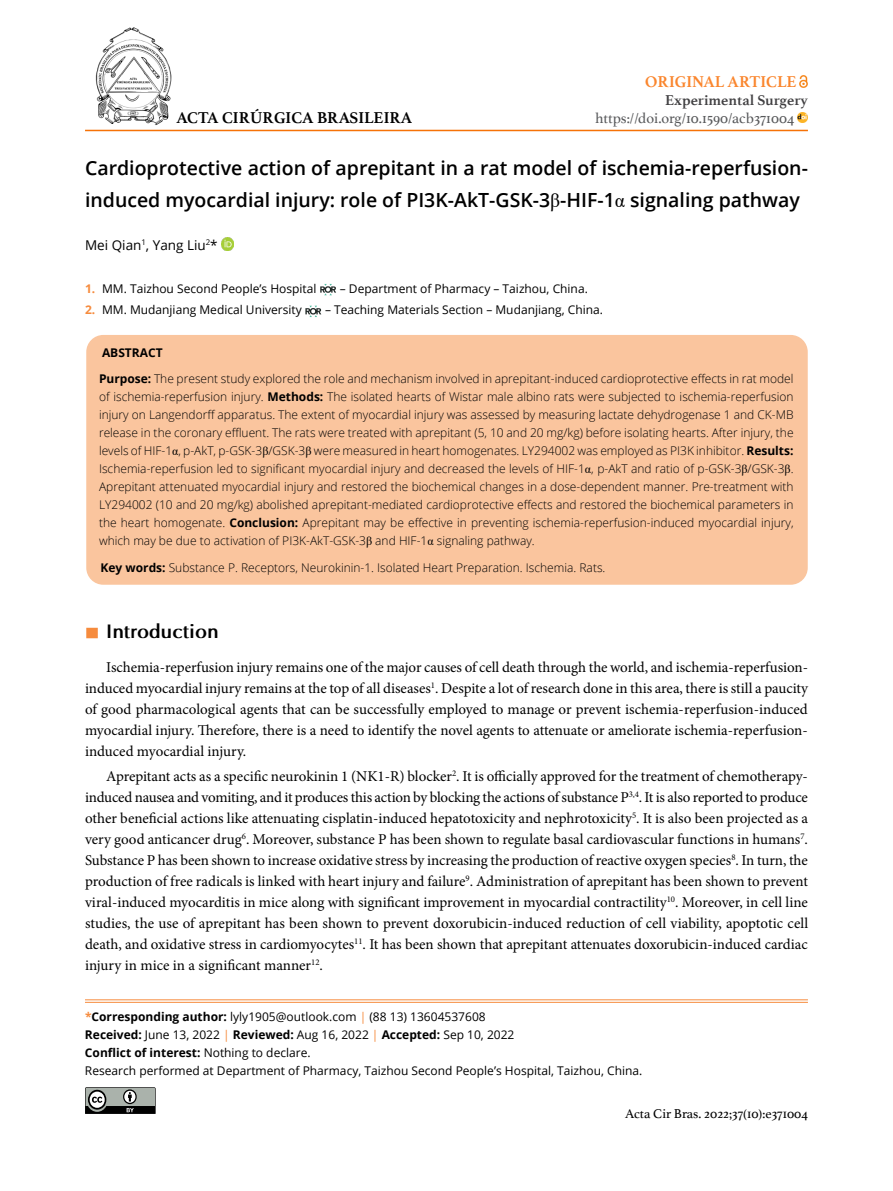
<style>
.page{position:relative;width:893px;height:1191px;background:#fff}
.page>*{position:absolute;margin:0;border:0;box-sizing:border-box;transform-origin:0 0}
.t1{font:600 19.5px/31.5px "Open Sans";color:#000}
.t2{font:700 19.5px "Optima";color:#000}
.t3{font:700 16.5px "Athelas";color:#000}
.t4{font:700 16.5px "Athelas";color:#fa862e}
.t5{font:15px/21px "Minion Pro";color:#000;text-align:justify}
.t6{font:15px "Athelas";color:#58595b}
.t7{font:700 15px "Athelas";color:#414042}
.t8{font:13.5px "Athelas";color:#000}
.t9{font:13.5px "Open Sans";color:#000}
.t10{font:300 12px/18px "Open Sans";color:#000;text-align:justify}
.t11{font:12px/18px "Open Sans";color:#000}
.t12{font:700 12px "Open Sans";color:#000}
.s1{font-family:"Times New Roman";font-weight:400}
.s2{font-weight:700;color:#f68b3d}
.s3{font-weight:700}
.s4{color:#f68b3d}
</style>
<div class="page">
<img style="left:95px;top:27px;width:77px;height:98px">
<hr style="left:85px;top:130px;width:723px;height:1px;background:#f67207">
<svg style="left:85px;top:1087px;width:71px;height:27px;background:#757875"></svg>
<svg style="left:800px;top:75px;width:8px;height:13px"></svg>
<svg style="left:797px;top:112px;width:11px;height:11px"></svg>
<svg style="left:221px;top:238px;width:13px;height:13px"></svg>
<svg style="left:320px;top:284px;width:16px;height:11px"></svg>
<svg style="left:305px;top:306px;width:16px;height:11px"></svg>
<div style="left:86px;top:335px;width:722px;height:250px;background:#fac59e;border-radius:17px"></div>
<hr style="left:85px;top:999px;width:723px;height:1px;background:#f68b3d">
<hr style="left:85px;top:1002px;width:723px;height:1px;background:#f68b3d">
<div style="left:86px;top:628px;width:12px;height:10px;background:#f68b3d"></div>
<p class="t4" style="left:645px;top:68px;width:153px">ORIGINAL ARTICLE</p>
<p class="t7" style="left:665px;top:88px;width:144px">Experimental Surgery</p>
<p class="t6" style="left:595px;top:106px;width:201px">https://doi.org/10.1590/acb371004</p>
<h1 class="t1" style="left:85px;top:152px;width:724px">Cardioprotective action of aprepitant in a rat model of ischemia-reperfusion&shy;induced myocardial injury: role of PI3K-AkT-GSK-3<span class="s1">β</span>-HIF-1<span class="s1">α</span> signaling pathway</h1>
<p class="t9" style="left:85px;top:235px;width:134px">Mei Qian<sup>1</sup>, Yang Liu<sup>2</sup>*</p>
<p class="t11" style="left:85px;top:279px;width:233px"><span class="s2">1.</span> MM. Taizhou Second People’s Hospital</p>
<p class="t11" style="left:340px;top:279px;width:250px">– Department of Pharmacy – Taizhou, China.</p>
<p class="t11" style="left:85px;top:301px;width:218px"><span class="s2">2.</span> MM. Mudanjiang Medical University</p>
<p class="t11" style="left:325px;top:301px;width:280px">– Teaching Materials Section – Mudanjiang, China.</p>
<p class="t12" style="left:102px;top:344px;width:62px">ABSTRACT</p>
<p class="t10" style="left:99px;top:370px;width:696px"><span class="s3">Purpose:</span> The present study explored the role and mechanism involved in aprepitant-induced cardioprotective effects in rat model of ischemia-reperfusion injury. <span class="s3">Methods:</span> The isolated hearts of Wistar male albino rats were subjected to ischemia-reperfusion injury on Langendorff apparatus. The extent of myocardial injury was assessed by measuring lactate dehydrogenase 1 and CK-MB release in the coronary effluent. The rats were treated with aprepitant (5, 10 and 20 mg/kg) before isolating hearts. After injury, the levels of HIF-1<span class="s1">α</span>, p-AkT, p-GSK-3<span class="s1">β</span>/GSK-3<span class="s1">β</span> were measured in heart homogenates. LY294002 was employed as PI3K inhibitor. <span class="s3">Results:<br></span>Ischemia-reperfusion led to significant myocardial injury and decreased the levels of HIF-1<span class="s1">α</span>, p-AkT and ratio of p-GSK-3<span class="s1">β</span>/GSK-3<span class="s1">β</span>.<br>Aprepitant attenuated myocardial injury and restored the biochemical changes in a dose-dependent manner. Pre-treatment with LY294002 (10 and 20 mg/kg) abolished aprepitant-mediated cardioprotective effects and restored the biochemical parameters in the heart homogenate. <span class="s3">Conclusion:</span> Aprepitant may be effective in preventing ischemia-reperfusion-induced myocardial injury, which may be due to activation of PI3K-AkT-GSK-3<span class="s1">β</span> and HIF-1<span class="s1">α</span> signaling pathway.</p>
<p class="t10" style="left:101px;top:558px;width:506px"><span class="s3">Key words:</span> Substance P. Receptors, Neurokinin-1. Isolated Heart Preparation. Ischemia. Rats.</p>
<p class="t3" style="left:176px;top:104px;width:237px">ACTA CIRÚRGICA BRASILEIRA</p>
<h1 class="t2" style="left:106px;top:619px;width:114px">Introduction</h1>
<p class="t5" style="left:85px;top:656px;width:724px;text-indent:21px">Ischemia-reperfusion injury remains one of the major causes of cell death through the world, and ischemia-reperfusion&shy;induced myocardial injury remains at the top of all diseases<sup>1</sup>. Despite a lot of research done in this area, there is still a paucity of good pharmacological agents that can be successfully employed to manage or prevent ischemia-reperfusion-induced myocardial injury. Therefore, there is a need to identify the novel agents to attenuate or ameliorate ischemia-reperfusion&shy;induced myocardial injury.</p>
<p class="t5" style="left:85px;top:765px;width:725px;text-indent:21px">Aprepitant acts as a specific neurokinin 1 (NK1-R) blocker<sup>2</sup>. It is officially approved for the treatment of chemotherapy&shy;induced nausea and vomiting, and it produces this action by blocking the actions of substance P<sup>3,4</sup>. It is also reported to produce other beneficial actions like attenuating cisplatin-induced hepatotoxicity and nephrotoxicity<sup>5</sup>. It is also been projected as a very good anticancer drug<sup>6</sup>. Moreover, substance P has been shown to regulate basal cardiovascular functions in humans<sup>7</sup>.<br>Substance P has been shown to increase oxidative stress by increasing the production of reactive oxygen species<sup>8</sup>. In turn, the production of free radicals is linked with heart injury and failure<sup>9</sup>. Administration of aprepitant has been shown to prevent viral-induced myocarditis in mice along with significant improvement in myocardial contractility<sup>10</sup>. Moreover, in cell line studies, the use of aprepitant has been shown to prevent doxorubicin-induced reduction of cell viability, apoptotic cell death, and oxidative stress in cardiomyocytes<sup>11</sup>. It has been shown that aprepitant attenuates doxorubicin-induced cardiac injury in mice in a significant manner<sup>12</sup>.</p>
<p class="t11" style="left:85px;top:1007px;width:559px"><span class="s2">*</span><span class="s3">Corresponding author:</span> lyly1905@outlook.com <span class="s4">|</span> (88 13) 13604537608<br><span class="s3">Received:</span> June 13, 2022 <span class="s4">|</span> <span class="s3">Reviewed:</span> Aug 16, 2022 <span class="s4">|</span> <span class="s3">Accepted:</span> Sep 10, 2022<br><span class="s3">Conflict of interest:</span> Nothing to declare.<br>Research performed at Department of Pharmacy, Taizhou Second People’s Hospital, Taizhou, China.</p>
<p class="t8" style="left:625px;top:1102px;width:184px">Acta Cir Bras. 2022;37(10):e371004</p>
</div>
